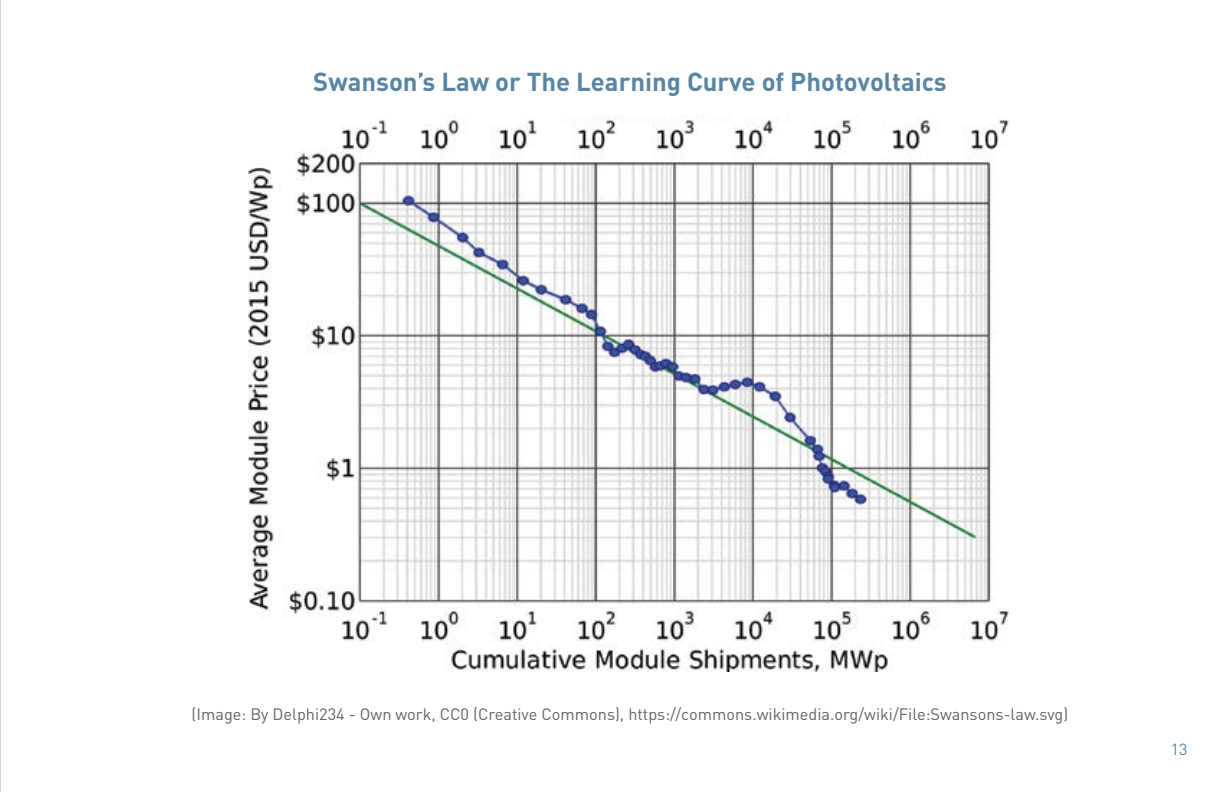
<style>
.page{position:relative;width:1224px;height:792px;background:#fff}
.page>*{position:absolute;margin:0;border:0;box-sizing:border-box;transform-origin:0 0}
.t1{font:700 25.6px "DINOT";color:#5985a4}
.t2{font:16.4px "DINOT";color:#636466}
.t3{font:16px "DINOT";color:#5985a4}
</style>
<div class="page">
<hr style="left:0;top:0;width:1px;height:792px;background:#d6d8d9">
<img style="left:248px;top:115px;width:761px;height:557px">
<h1 class="t1" style="left:313px;top:65px;width:635px">Swanson’s Law or The Learning Curve of Photovoltaics</h1>
<p class="t2" style="left:192px;top:704px;width:878px">(Image: By Delphi234 - Own work, CC0 (Creative Commons), https://commons.wikimedia.org/wiki/File:Swansons-law.svg)</p>
<p class="t3" style="left:1171px;top:739px;width:18px">13</p>
</div>
